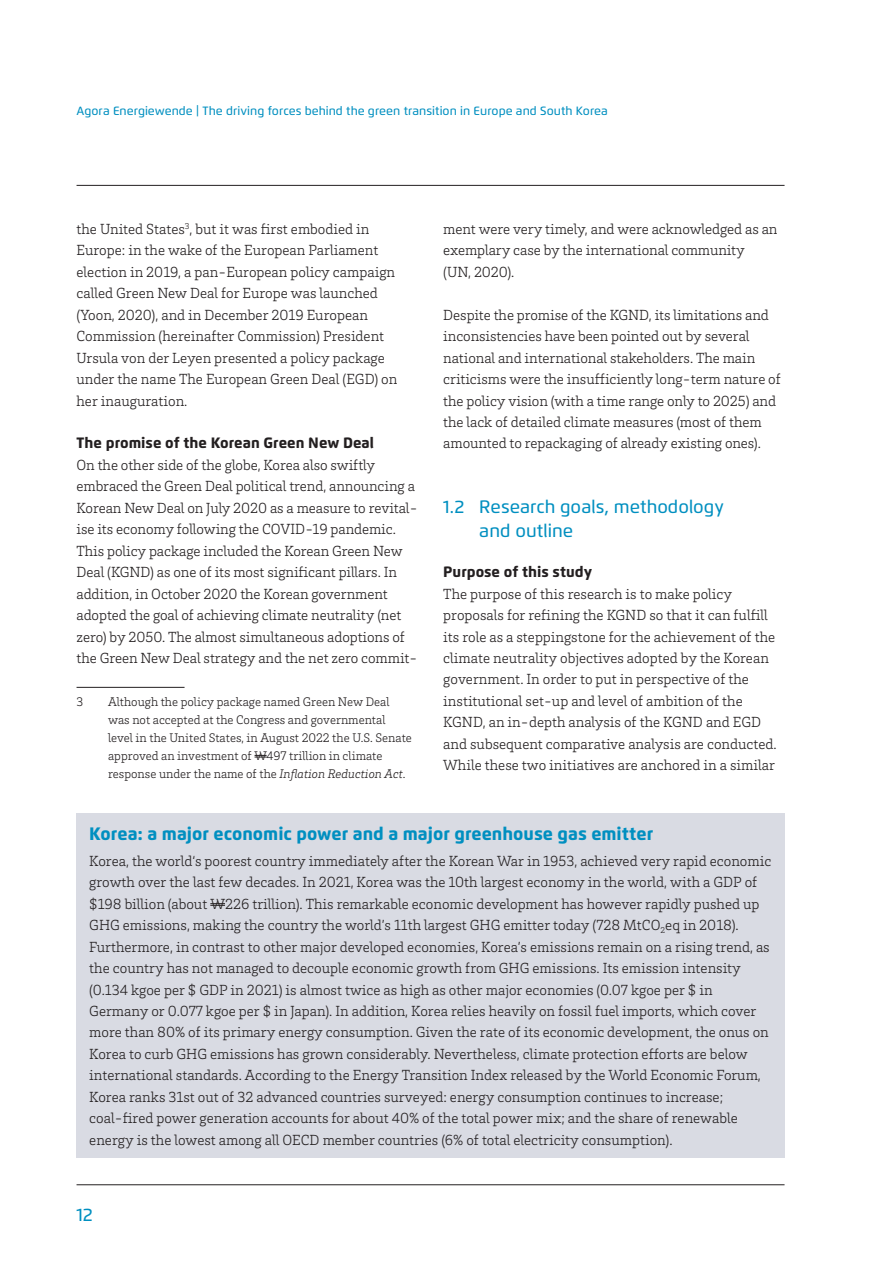
<style>
.page{position:relative;width:893px;height:1263px;background:#fff}
.page>*{position:absolute;margin:0;border:0;box-sizing:border-box;transform-origin:0 0}
.Infobox_Head_1{font:800 18px "Flexo";color:#008fc0}
.Body_Head_2{font:500 18px/24.5px "Flexo";color:#008fc0}
.Bodytext{font:300 15px/21.5px "Brix Slab";letter-spacing:-.005em;color:#231f20}
.Infobox_Bodytext{font:300 15px/21.5px "Brix Slab";color:#231f20}
.Body_Head_3_w_o_numb{font:800 15px "Flexo";color:#231f20}
.Body_Footnote{font:300 12.75px/18px "Brix Slab";color:#231f20}
.t1{font:500 12px "Flexo";letter-spacing:.005em;color:#008fc0}
.s1{font-style:italic}
</style>
<div class="page">
<hr style="left:77px;top:1184px;width:707px;height:1px;background:#231f20">
<hr style="left:77px;top:185px;width:707px;height:1px;background:#231f20">
<hr style="left:77px;top:687px;width:108px;height:1px;background:#231f20">
<svg style="left:255px;top:755px;width:12px;height:3px"></svg>
<div style="left:77px;top:813px;width:707px;height:344px;background:#d9dbe3"></div>
<svg style="left:210px;top:903px;width:15px;height:3px"></svg>
<p class="t1" style="left:77px;top:103px;width:533px">Agora Energiewende | The driving forces behind the green transition in Europe and South Korea</p>
<p class="Bodytext" style="left:77px;top:218px;width:322px">the United States<sup>3</sup>, but it was first embodied in Europe: in the wake of the European Parliament election in 2019, a pan-European policy campaign called Green New Deal for Europe was launched (Yoon, 2020), and in December 2019 European Commission (hereinafter Commission) President Ursula von der Leyen presented a policy package under the name The European Green Deal (EGD) on her inauguration.</p>
<p class="Body_Head_3_w_o_numb" style="left:77px;top:434px;width:299px">The promise of the Korean Green New Deal</p>
<p class="Bodytext" style="left:77px;top:454px;width:343px">On the other side of the globe, Korea also swiftly embraced the Green Deal political trend, announcing a Korean New Deal on July 2020 as a measure to revital&shy;ise its economy following the COVID-19 pandemic.<br>This policy package included the Korean Green New Deal (KGND) as one of its most significant pillars. In addition, in October 2020 the Korean government adopted the goal of achieving climate neutrality (net zero) by 2050. The almost simultaneous adoptions of the Green New Deal strategy and the net zero commit-</p>
<p class="Body_Footnote" style="left:77px;top:693px;width:8px">3</p>
<p class="Body_Footnote" style="left:108px;top:693px;width:305px">Although the policy package named Green New Deal was not accepted at the Congress and governmental level in the United States, in August 2022 the U.S. Senate approved an investment of W497 trillion in climate response under the name of the <span class="s1">Inflation Reduction Act</span>.</p>
<p class="Bodytext" style="left:443px;top:218px;width:336px">ment were very timely, and were acknowledged as an exemplary case by the international community<br>(UN, 2020).</p>
<p class="Bodytext" style="left:443px;top:303px;width:339px">Despite the promise of the KGND, its limitations and inconsistencies have been pointed out by several national and international stakeholders. The main criticisms were the insufficiently long-term nature of the policy vision (with a time range only to 2025) and the lack of detailed climate measures (most of them amounted to repackaging of already existing ones).</p>
<p class="Body_Head_2" style="left:479px;top:494px;width:246px;text-indent:-36px">1.2 Research goals, methodology and outline</p>
<p class="Body_Head_3_w_o_numb" style="left:443px;top:563px;width:150px">Purpose of this study</p>
<p class="Bodytext" style="left:443px;top:582px;width:335px">The purpose of this research is to make policy proposals for refining the KGND so that it can fulfill its role as a steppingstone for the achievement of the climate neutrality objectives adopted by the Korean government. In order to put in perspective of the institutional set-up and level of ambition of the KGND, an in-depth analysis of the KGND and EGD and subsequent comparative analysis are conducted.<br>While these two initiatives are anchored in a similar</p>
<p class="Infobox_Head_1" style="left:89px;top:823px;width:565px">Korea: a major economic power and a major greenhouse gas emitter</p>
<p class="Infobox_Bodytext" style="left:89px;top:849px;width:683px">Korea, the world‘s poorest country immediately after the Korean War in 1953, achieved very rapid economic growth over the last few decades. In 2021, Korea was the 10th largest economy in the world, with a GDP of $198 billion (about W226 trillion). This remarkable economic development has however rapidly pushed up GHG emissions, making the country the world’s 11th largest GHG emitter today (728 MtCO<sub>2</sub>eq in 2018).<br>Furthermore, in contrast to other major developed economies, Korea’s emissions remain on a rising trend, as the country has not managed to decouple economic growth from GHG emissions. Its emission intensity (0.134 kgoe per $ GDP in 2021) is almost twice as high as other major economies (0.07 kgoe per $ in Germany or 0.077 kgoe per $ in Japan). In addition, Korea relies heavily on fossil fuel imports, which cover more than 80% of its primary energy consumption. Given the rate of its economic development, the onus on Korea to curb GHG emissions has grown considerably. Nevertheless, climate protection efforts are below international standards. According to the Energy Transition Index released by the World Economic Forum, Korea ranks 31st out of 32 advanced countries surveyed: energy consumption continues to increase; coal-fired power generation accounts for about 40% of the total power mix; and the share of renewable energy is the lowest among all OECD member countries (6% of total electricity consumption).</p>
<p class="Body_Head_2" style="left:77px;top:1202px;width:18px">12</p>
</div>
